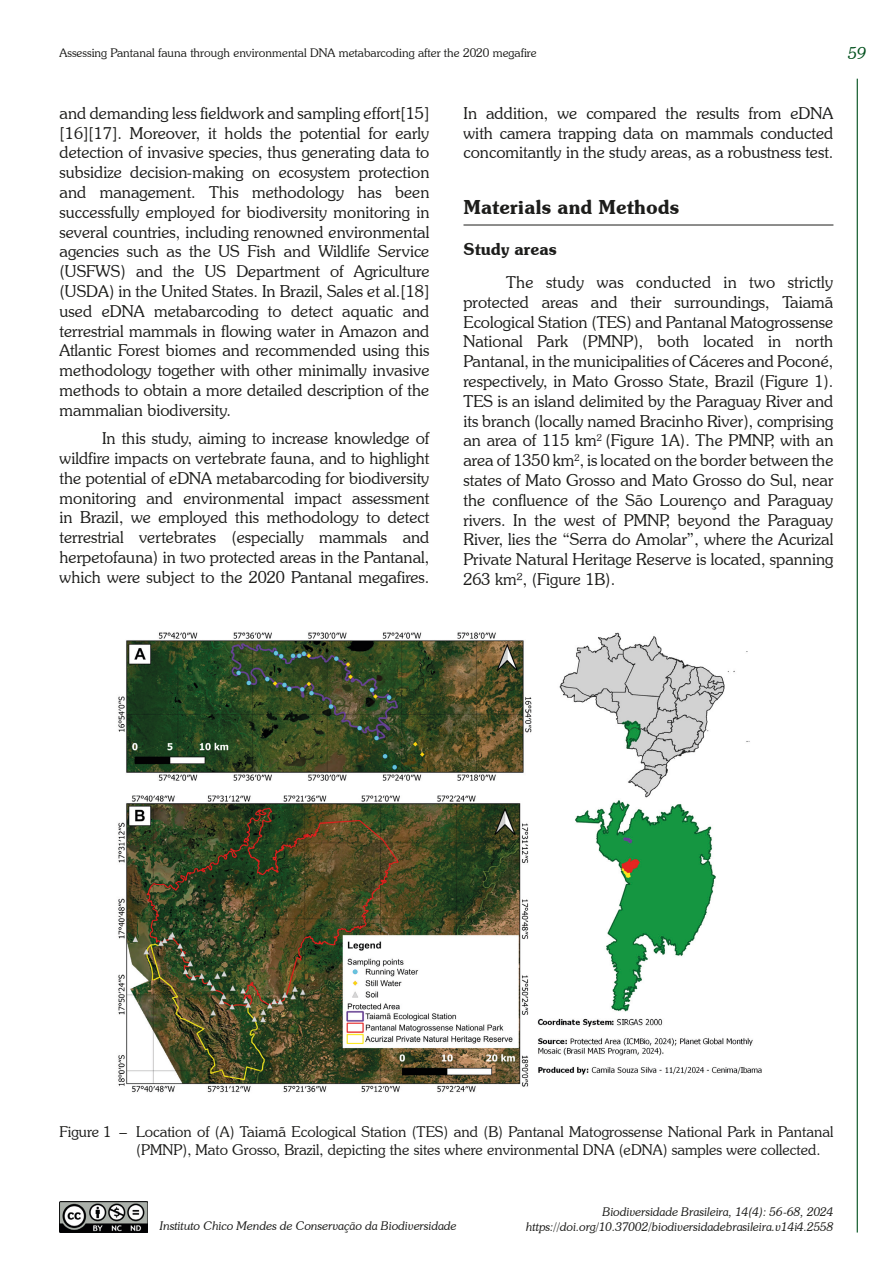
<style>
.page{position:relative;width:893px;height:1263px;background:#fff}
.page>*{position:absolute;margin:0;border:0;box-sizing:border-box;transform-origin:0 0}
.titulo_1{font:600 19.5px "Souvenir IT Cby BT";color:#1d1d1b}
.texto{font:300 16.5px/19.8px "Souvenir IT Cby BT";color:#1d1d1b;text-align:justify}
.titulo_2{font:600 16.5px "Souvenir IT Cby BT";color:#1d1d1b}
.t1{font:italic 300 16.5px "Souvenir IT Cby BT";color:#00501c}
.t2{font:300 15px/18px "Souvenir IT Cby BT";color:#1d1d1b}
.t3{font:italic 300 12px/14.4px "Souvenir IT Cby BT";color:#1d1d1b;text-align:right}
.t4{font:300 12px "Souvenir IT Cby BT";color:#1d1d1b}
</style>
<div class="page">
<hr style="left:857px;top:79px;width:1px;height:1153px;background:#00501c">
<img style="left:60px;top:1201px;width:88px;height:31px">
<hr style="left:463px;top:225px;width:370px;height:1px;background:#1d1d1b">
<img style="left:118px;top:632px;width:644px;height:461px">
<p class="t4" style="left:60px;top:46px;width:479px">Assessing Pantanal fauna through environmental DNA metabarcoding after the 2020 megafire</p>
<p class="t1" style="left:848px;top:43px;width:20px">59</p>
<p class="texto" style="left:60px;top:103px;width:371px">and demanding less fieldwork and sampling effort[15] [16][17]. Moreover, it holds the potential for early detection of invasive species, thus generating data to subsidize decision-making on ecosystem protection and management. This methodology has been successfully employed for biodiversity monitoring in several countries, including renowned environmental agencies such as the US Fish and Wildlife Service (USFWS) and the US Department of Agriculture (USDA) in the United States. In Brazil, Sales et al.[18] used eDNA metabarcoding to detect aquatic and terrestrial mammals in flowing water in Amazon and Atlantic Forest biomes and recommended using this methodology together with other minimally invasive methods to obtain a more detailed description of the mammalian biodiversity.</p>
<p class="texto" style="left:60px;top:428px;width:371px;text-indent:43px">In this study, aiming to increase knowledge of wildfire impacts on vertebrate fauna, and to highlight the potential of eDNA metabarcoding for biodiversity monitoring and environmental impact assessment in Brazil, we employed this methodology to detect terrestrial vertebrates (especially mammals and herpetofauna) in two protected areas in the Pantanal, which were subject to the 2020 Pantanal megafires.</p>
<p class="texto" style="left:463px;top:103px;width:371px">In addition, we compared the results from eDNA with camera trapping data on mammals conducted concomitantly in the study areas, as a robustness test.</p>
<p class="titulo_1" style="left:463px;top:195px;width:217px">Materials and Methods</p>
<p class="titulo_2" style="left:463px;top:239px;width:95px">Study areas</p>
<p class="texto" style="left:463px;top:272px;width:371px;text-indent:43px">The study was conducted in two strictly protected areas and their surroundings, Taiamã Ecological Station (TES) and Pantanal Matogrossense National Park (PMNP), both located in north Pantanal, in the municipalities of Cáceres and Poconé, respectively, in Mato Grosso State, Brazil (Figure 1).<br>TES is an island delimited by the Paraguay River and its branch (locally named Bracinho River), comprising an area of 115 km<sup>2</sup> (Figure 1A). The PMNP, with an area of 1350 km<sup>2</sup>, is located on the border between the states of Mato Grosso and Mato Grosso do Sul, near the confluence of the São Lourenço and Paraguay rivers. In the west of PMNP, beyond the Paraguay River, lies the “Serra do Amolar”, where the Acurizal Private Natural Heritage Reserve is located, spanning 263 km², (Figure 1B).</p>
<p class="t2" style="left:136px;top:1123px;width:699px;text-indent:-77px">Figure 1 – Location of (A) Taiamã Ecological Station (TES) and (B) Pantanal Matogrossense National Park in Pantanal (PMNP), Mato Grosso, Brazil, depicting the sites where environmental DNA (eDNA) samples were collected.</p>
<p class="t3" style="left:160px;top:1218px;width:298px">Instituto Chico Mendes de Conservação da Biodiversidade</p>
<p class="t3" style="left:526px;top:1204px;width:309px">Biodiversidade Brasileira, 14(4): 56-68, 2024 https://doi.org/10.37002/biodiversidadebrasileira.v14i4.2558</p>
</div>
